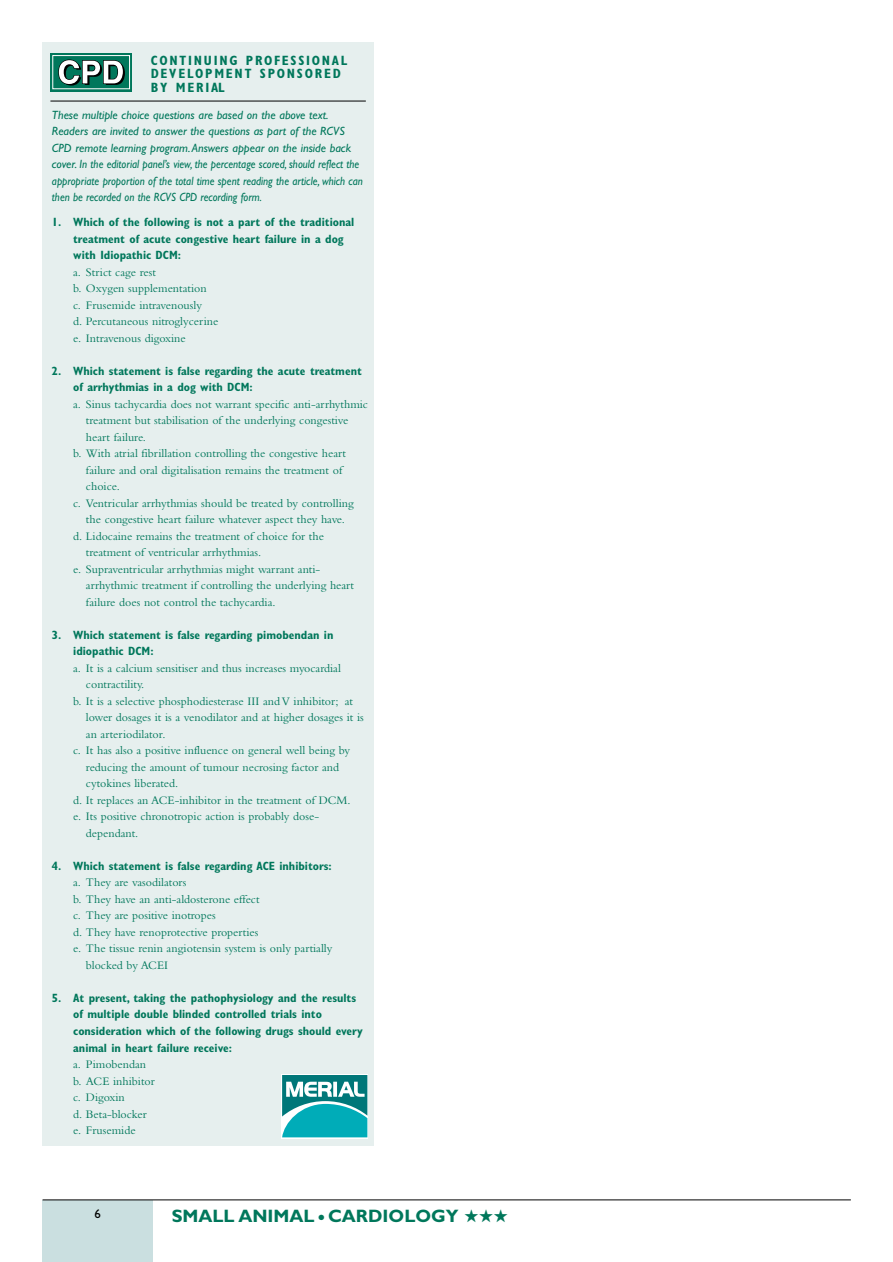
<style>
.page{position:relative;width:893px;height:1262px;background:#fff}
.page>*{position:absolute;margin:0;border:0;box-sizing:border-box;transform-origin:0 0}
.t1{font:700 18px "Gill Sans";color:#00775b}
.t2{font:700 condensed 13.5px/13.5px "Gill Sans";letter-spacing:.13em;color:#00775b}
.t3{font:12.75px "Gill Sans";color:#000}
.t4{font:12px/16.5px "Bembo";color:#00775b}
.t5{font:700 condensed 12px/16.5px "Gill Sans";color:#00775b}
.t6{font:italic 12px/16.5px "Gill Sans";color:#00775b}
</style>
<div class="page">
<div style="left:43px;top:1199px;width:110px;height:62px;background:#cadfe0"></div>
<hr style="left:43px;top:1199px;width:807px;height:1px;background:#000">
<div style="left:43px;top:43px;width:331px;height:1103px;background:#e6efee"></div>
<svg style="left:50px;top:53px;width:82px;height:38px"></svg>
<div style="left:52px;top:55px;width:78px;height:34px;background:#00775b;border:1px solid #fff"></div>
<svg style="left:58px;top:59px;width:67px;height:27px"></svg>
<hr style="left:50px;top:101px;width:316px;height:1px;background:#000">
<svg style="left:281px;top:1074px;width:87px;height:64px"></svg>
<svg style="left:282px;top:1075px;width:85px;height:62px;background:#35aab0"></svg>
<p class="t2" style="left:151px;top:55px;width:198px">CONTINUING PROFESSIONAL<br>DEVELOPMENT SPONSORED<br>BY MERIAL</p>
<p class="t6" style="left:52px;top:108px;width:312px">These multiple choice questions are based on the above text.<br>Readers are invited to answer the questions as part of the RCVS CPD remote learning program.Answers appear on the inside back cover. In the editorial panel’s view, the percentage scored, should reflect the appropriate proportion of the total time spent reading the article, which can then be recorded on the RCVS CPD recording form.</p>
<p class="t5" style="left:73px;top:215px;width:282px;text-indent:-21px">1. Which of the following is not a part of the traditional treatment of acute congestive heart failure in a dog with Idiopathic DCM:</p>
<p class="t4" style="left:73px;top:265px;width:147px">a. Strict cage rest<br>b. Oxygen supplementation<br>c. Frusemide intravenously<br>d. Percutaneous nitroglycerine e. Intravenous digoxine</p>
<p class="t5" style="left:73px;top:364px;width:290px;text-indent:-21px">2. Which statement is false regarding the acute treatment of arrhythmias in a dog with DCM:</p>
<p class="t4" style="left:73px;top:397px;width:296px">a. Sinus tachycardia does not warrant specific anti-arrhythmic</p>
<p class="t4" style="left:86px;top:413px;width:264px">treatment but stabilisation of the underlying congestive</p>
<p class="t4" style="left:86px;top:430px;width:62px">heart failure.</p>
<p class="t4" style="left:73px;top:446px;width:274px">b. With atrial fibrillation controlling the congestive heart</p>
<p class="t4" style="left:86px;top:463px;width:258px">failure and oral digitalisation remains the treatment of</p>
<p class="t4" style="left:86px;top:479px;width:35px">choice.</p>
<p class="t4" style="left:73px;top:496px;width:282px">c. Ventricular arrhythmias should be treated by controlling</p>
<p class="t4" style="left:86px;top:512px;width:260px">the congestive heart failure whatever aspect they have.</p>
<p class="t4" style="left:73px;top:529px;width:252px">d. Lidocaine remains the treatment of choice for the</p>
<p class="t4" style="left:86px;top:545px;width:177px">treatment of ventricular arrhythmias.</p>
<p class="t4" style="left:73px;top:562px;width:248px">e. Supraventricular arrhythmias might warrant anti-</p>
<p class="t4" style="left:86px;top:578px;width:269px">arrhythmic treatment if controlling the underlying heart</p>
<p class="t4" style="left:86px;top:595px;width:191px">failure does not control the tachycardia.</p>
<p class="t5" style="left:73px;top:628px;width:262px;text-indent:-21px">3. Which statement is false regarding pimobendan in idiopathic DCM:</p>
<p class="t4" style="left:73px;top:661px;width:269px">a. It is a calcium sensitiser and thus increases myocardial</p>
<p class="t4" style="left:86px;top:677px;width:60px">contractility.</p>
<p class="t4" style="left:73px;top:694px;width:281px">b. It is a selective phosphodiesterase III and V inhibitor; at</p>
<p class="t4" style="left:86px;top:710px;width:279px">lower dosages it is a venodilator and at higher dosages it is</p>
<p class="t4" style="left:86px;top:727px;width:81px">an arteriodilator.</p>
<p class="t4" style="left:73px;top:743px;width:278px">c. It has also a positive influence on general well being by</p>
<p class="t4" style="left:86px;top:760px;width:255px">reducing the amount of tumour necrosing factor and</p>
<p class="t4" style="left:86px;top:776px;width:94px">cytokines liberated.</p>
<p class="t4" style="left:73px;top:793px;width:279px">d. It replaces an ACE-inhibitor in the treatment of DCM.</p>
<p class="t4" style="left:73px;top:809px;width:247px">e. Its positive chronotropic action is probably dose-</p>
<p class="t4" style="left:86px;top:826px;width:54px">dependant.</p>
<p class="t5" style="left:52px;top:859px;width:281px">4. Which statement is false regarding ACE inhibitors:</p>
<p class="t4" style="left:73px;top:875px;width:115px">a. They are vasodilators</p>
<p class="t4" style="left:73px;top:892px;width:188px">b. They have an anti-aldosterone effect</p>
<p class="t4" style="left:73px;top:908px;width:144px">c. They are positive inotropes</p>
<p class="t4" style="left:73px;top:925px;width:187px">d. They have renoprotective properties</p>
<p class="t4" style="left:73px;top:941px;width:261px">e. The tissue renin angiotensin system is only partially</p>
<p class="t4" style="left:86px;top:958px;width:84px">blocked by ACEI</p>
<p class="t5" style="left:73px;top:991px;width:291px;text-indent:-21px">5. At present, taking the pathophysiology and the results of multiple double blinded controlled trials into consideration which of the following drugs should every animal in heart failure receive:</p>
<p class="t4" style="left:73px;top:1057px;width:83px">a. Pimobendan b. ACE inhibitor c. Digoxin<br>d. Beta-blocker e. Frusemide</p>
<p class="t3" style="left:95px;top:1209px;width:8px">6</p>
<h1 class="t1" style="left:172px;top:1209px;width:338px">SMALL ANIMAL ● CARDIOLOGY ★★★</h1>
</div>
